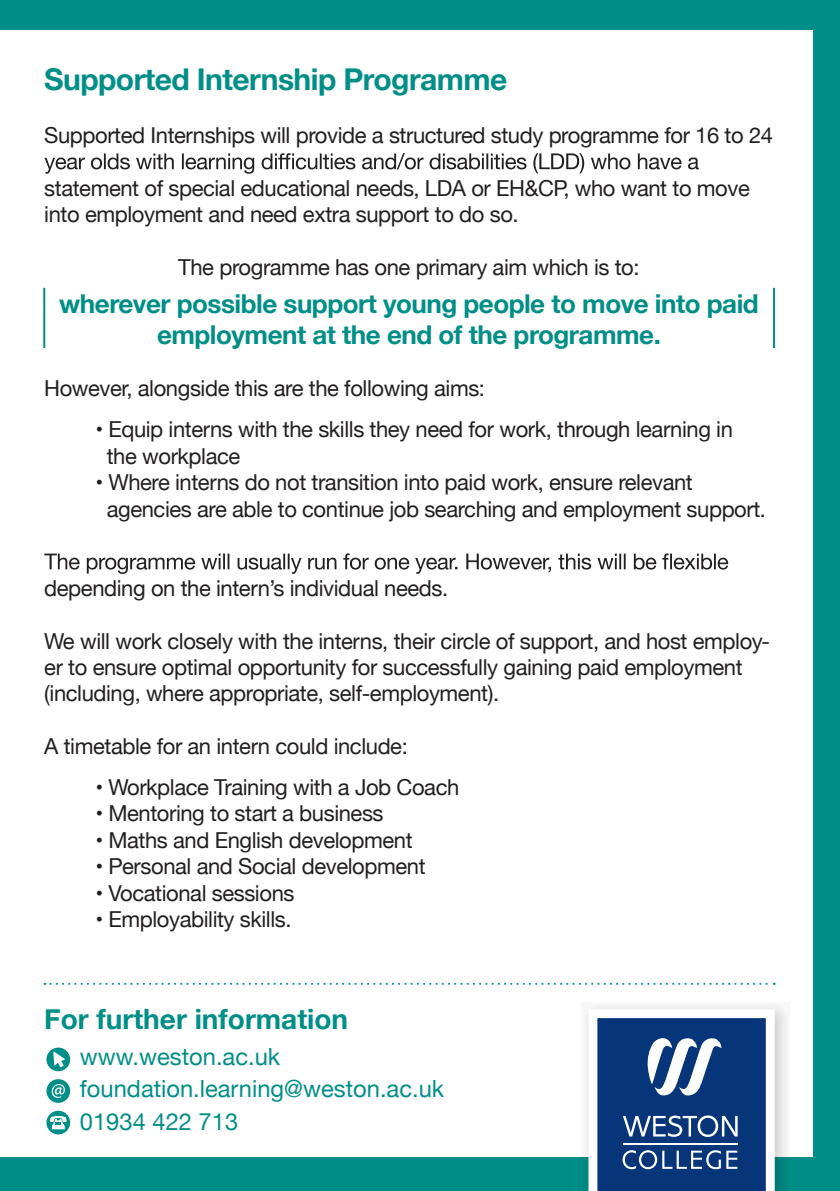
<style>
.page{position:relative;width:840px;height:1191px;background:#fff}
.page>*{position:absolute;margin:0;border:0;box-sizing:border-box;transform-origin:0 0}
.t1{font:700 30px "Helvetica Neue";letter-spacing:-.02em;color:#008f88}
.t2{font:700 28px "Helvetica Neue";color:#008f88}
.t3{font:700 26px/30.4px "Helvetica Neue";letter-spacing:-.02em;color:#008f88;text-align:center}
.t4{font:23.6px/32.4px "Helvetica Neue";color:#008f88}
.t5{font:22px/26.4px "Helvetica Neue";letter-spacing:-.02em;color:#231f20}
</style>
<div class="page">
<svg style="left:44px;top:153px;width:654px;height:21px"></svg>
<svg style="left:44px;top:553px;width:683px;height:21px"></svg>
<div style="left:0;top:0;width:839px;height:30px;background:#008f88"></div>
<div style="left:812px;top:0;width:27px;height:1191px;background:#008f88"></div>
<div style="left:0;top:1157px;width:839px;height:34px;background:#008f88"></div>
<div style="left:46px;top:1047px;width:24px;height:24px;background:#008f88;border-radius:50%"></div>
<svg style="left:53px;top:1051px;width:12px;height:16px"></svg>
<svg style="left:46px;top:1110px;width:24px;height:24px"></svg>
<svg style="left:50px;top:1116px;width:16px;height:13px"></svg>
<div style="left:46px;top:1079px;width:24px;height:23px;background:#008f88;border-radius:50%"></div>
<svg style="left:52px;top:1084px;width:13px;height:13px"></svg>
<svg style="left:44px;top:982px;width:730px;height:2px"></svg>
<svg style="left:584px;top:1005px;width:203px;height:186px;fill:#ededed"></svg>
<svg style="left:588px;top:1009px;width:186px;height:182px"></svg>
<hr style="left:43px;top:288px;width:2px;height:60px;background:#008f88">
<hr style="left:772px;top:288px;width:2px;height:60px;background:#008f88">
<h1 class="t1" style="left:44px;top:56px;width:464px">Supported Internship Programme</h1>
<p class="t5" style="left:44px;top:123px;width:730px">Supported Internships will provide a structured study programme for 16 to 24</p>
<p class="t5" style="left:44px;top:176px;width:706px">statement of special educational needs, LDA or EH&amp;CP, who want to move into employment and need extra support to do so.</p>
<p class="t5" style="left:178px;top:255px;width:462px">The programme has one primary aim which is to:</p>
<p class="t3" style="left:59px;top:289px;width:700px">wherever possible support young people to move into paid employment at the end of the programme.</p>
<p class="t5" style="left:44px;top:377px;width:442px">However, alongside this are the following aims:</p>
<p class="t5" style="left:107px;top:417px;width:627px;text-indent:-11px">• Equip interns with the skills they need for work, through learning in the workplace</p>
<p class="t5" style="left:107px;top:470px;width:660px;text-indent:-11px">• Where interns do not transition into paid work, ensure relevant agencies are able to continue job searching and employment support.</p>
<p class="t5" style="left:44px;top:576px;width:405px">depending on the intern’s individual needs.</p>
<p class="t5" style="left:44px;top:629px;width:727px">We will work closely with the interns, their circle of support, and host employ&shy;er to ensure optimal opportunity for successfully gaining paid employment (including, where appropriate, self-employment).</p>
<p class="t5" style="left:44px;top:734px;width:365px">A timetable for an intern could include:</p>
<p class="t5" style="left:95px;top:775px;width:365px">• Workplace Training with a Job Coach</p>
<p class="t5" style="left:95px;top:801px;width:289px">• Mentoring to start a business</p>
<p class="t5" style="left:95px;top:828px;width:318px">• Maths and English development</p>
<p class="t5" style="left:95px;top:854px;width:331px">• Personal and Social development</p>
<p class="t5" style="left:95px;top:881px;width:200px">• Vocational sessions</p>
<p class="t5" style="left:95px;top:907px;width:197px">• Employability skills.</p>
<p class="t2" style="left:44px;top:997px;width:305px">For further information</p>
<p class="t4" style="left:80px;top:1041px;width:365px">www.weston.ac.uk foundation.learning@weston.ac.uk<br>01934 422 713</p>
</div>
